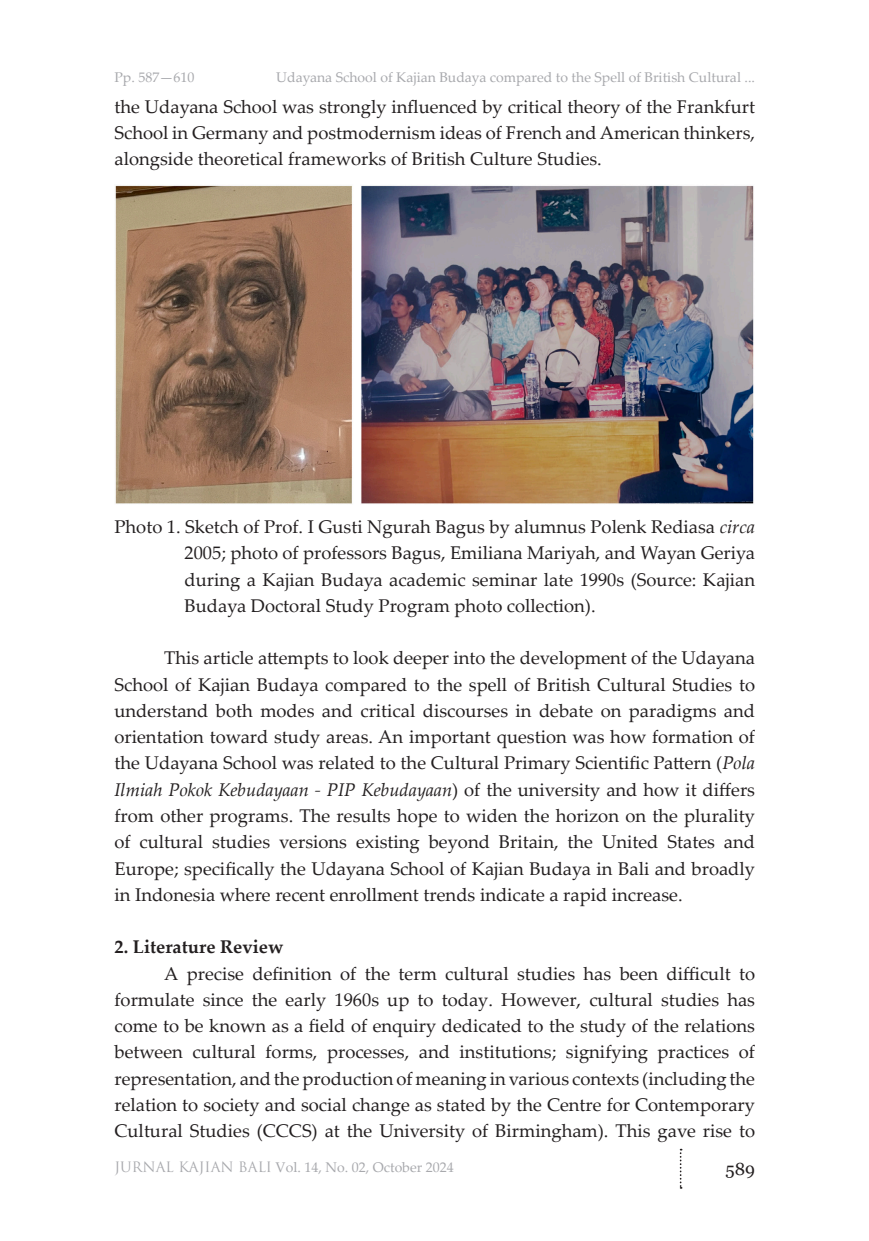
<style>
.page{position:relative;width:869px;height:1241px;background:#fff}
.page>*{position:absolute;margin:0;border:0;box-sizing:border-box;transform-origin:0 0}
.t1{font:18.38px/26.2px "Palatino Linotype";color:#231f20;text-align:justify}
.heading_4{font:700 18.38px "Palatino Linotype";color:#231f20}
.t2{font:17.5px "Georgia";color:#231f20}
.t3{font:14px "Palatino Linotype";color:#a8a9ad}
.s1{font-style:italic}
.s2{font-family:"Trajan Pro"}
</style>
<div class="page">
<svg style="left:679px;top:1148px;width:2px;height:40px"></svg>
<img style="left:115px;top:185px;width:639px;height:319px">
<p class="t3" style="left:114px;top:67px;width:81px">Pp. 587—610</p>
<p class="t3" style="left:276px;top:67px;width:480px">Udayana School of Kajian Budaya compared to the Spell of British Cultural ...</p>
<p class="t1" style="left:114px;top:93px;width:641px">the Udayana School was strongly influenced by critical theory of the Frankfurt School in Germany and postmodernism ideas of French and American thinkers, alongside theoretical frameworks of British Culture Studies.</p>
<p class="t1" style="left:184px;top:513px;width:571px;text-indent:-70px">Photo 1. Sketch of Prof. I Gusti Ngurah Bagus by alumnus Polenk Rediasa <span class="s1">circa </span>2005; photo of professors Bagus, Emiliana Mariyah, and Wayan Geriya during a Kajian Budaya academic seminar late 1990s (Source: Kajian Budaya Doctoral Study Program photo collection).</p>
<p class="t1" style="left:114px;top:644px;width:641px;text-indent:50px">This article attempts to look deeper into the development of the Udayana School of Kajian Budaya compared to the spell of British Cultural Studies to understand both modes and critical discourses in debate on paradigms and orientation toward study areas. An important question was how formation of the Udayana School was related to the Cultural Primary Scientific Pattern (<span class="s1">Pola Ilmiah Pokok Kebudayaan - PIP Kebudayaan</span>) of the university and how it differs from other programs. The results hope to widen the horizon on the plurality of cultural studies versions existing beyond Britain, the United States and Europe; specifically the Udayana School of Kajian Budaya in Bali and broadly in Indonesia where recent enrollment trends indicate a rapid increase.</p>
<p class="heading_4" style="left:114px;top:933px;width:170px">2. Literature Review</p>
<p class="t1" style="left:114px;top:959px;width:641px;text-indent:50px">A precise definition of the term cultural studies has been difficult to formulate since the early 1960s up to today. However, cultural studies has come to be known as a field of enquiry dedicated to the study of the relations between cultural forms, processes, and institutions; signifying practices of representation, and the production of meaning in various contexts (including the relation to society and social change as stated by the Centre for Contemporary Cultural Studies (CCCS) at the University of Birmingham). This gave rise to</p>
<p class="t3" style="left:114px;top:1157px;width:340px"><span class="s2">JURNAL KAJIAN BALI</span> Vol. 14, No. 02, October 2024</p>
<p class="t2" style="left:725px;top:1157px;width:31px">589</p>
</div>
